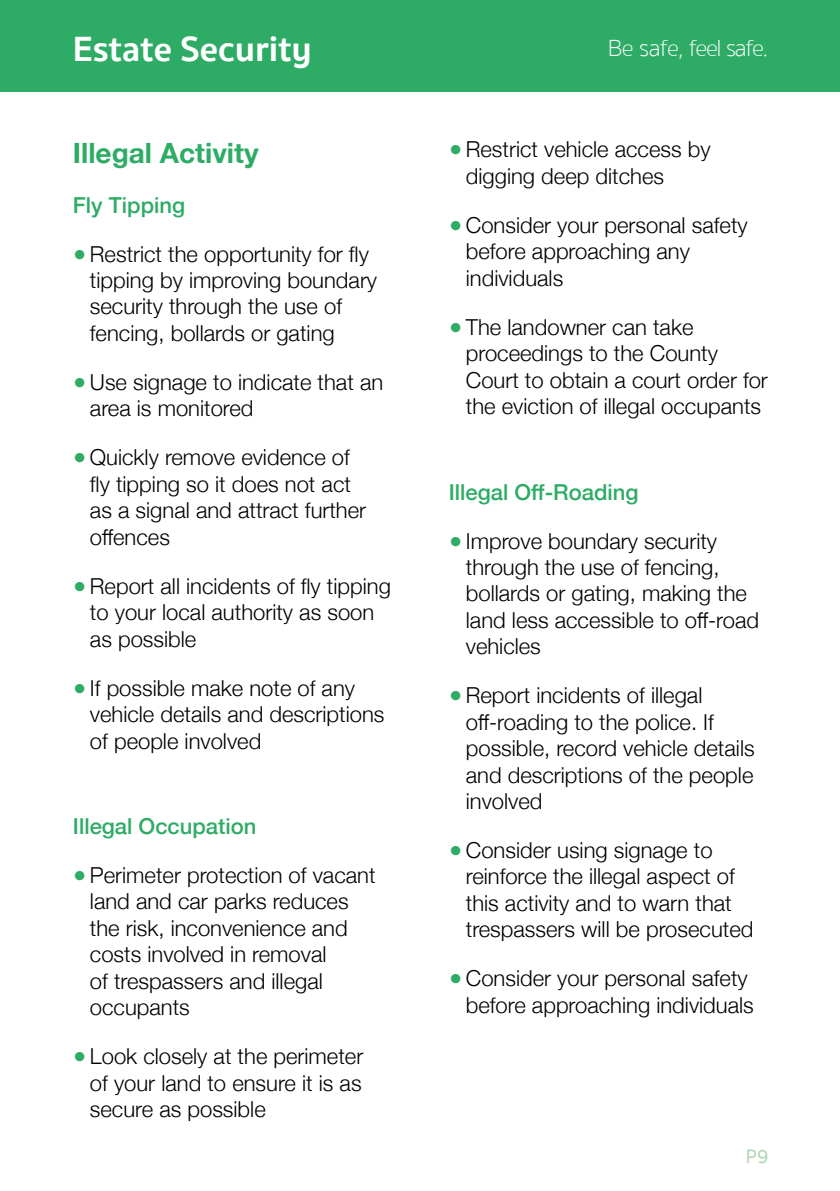
<style>
.page{position:relative;width:840px;height:1191px;background:#fff}
.page>*{position:absolute;margin:0;border:0;box-sizing:border-box;transform-origin:0 0}
.t1{font:700 36px "Sukhumvit Set";color:#fff}
.t2{font:700 28px "Helvetica Neue";color:#2eac66}
.t3{font:100 24px "Sukhumvit Set";letter-spacing:-.05em;color:#fff}
.t4{font:300 22px/26.4px "Helvetica Neue";color:#000}
.t5{font:500 22px "Helvetica Neue";color:#2eac66}
.t6{font:500 20px "Sukhumvit Set";color:#aed6b4}
.s1{font-weight:400;color:#2eac66}
</style>
<div class="page">
<div style="left:0;top:0;width:839px;height:91px;background:#2eac66"></div>
<h1 class="t1" style="left:73px;top:21px;width:240px">Estate Security</h1>
<p class="t3" style="left:607px;top:31px;width:161px">Be safe, feel safe.</p>
<p class="t2" style="left:73px;top:131px;width:187px">Illegal Activity</p>
<p class="t5" style="left:73px;top:187px;width:114px">Fly Tipping</p>
<p class="t4" style="left:90px;top:239px;width:288px;text-indent:-17px"><span class="s1">●</span>Restrict the opportunity for fly tipping by improving boundary security through the use of fencing, bollards or gating</p>
<p class="t4" style="left:90px;top:367px;width:294px;text-indent:-17px"><span class="s1">●</span>Use signage to indicate that an area is monitored</p>
<p class="t4" style="left:90px;top:443px;width:277px;text-indent:-17px"><span class="s1">●</span>Quickly remove evidence of fly tipping so it does not act as a signal and attract further offences</p>
<p class="t4" style="left:90px;top:571px;width:302px;text-indent:-17px"><span class="s1">●</span>Report all incidents of fly tipping to your local authority as soon as possible</p>
<p class="t4" style="left:90px;top:673px;width:296px;text-indent:-17px"><span class="s1">●</span>If possible make note of any vehicle details and descriptions of people involved</p>
<p class="t5" style="left:73px;top:808px;width:185px">Illegal Occupation</p>
<p class="t4" style="left:90px;top:860px;width:287px;text-indent:-17px"><span class="s1">●</span>Perimeter protection of vacant land and car parks reduces the risk, inconvenience and costs involved in removal<br>of trespassers and illegal occupants</p>
<p class="t4" style="left:90px;top:1041px;width:275px;text-align:justify;text-indent:-17px"><span class="s1">●</span>Look closely at the perimeter of your land to ensure it is as secure as possible</p>
<p class="t4" style="left:465px;top:135px;width:246px;text-indent:-17px"><span class="s1">●</span>Restrict vehicle access by digging deep ditches</p>
<p class="t4" style="left:465px;top:210px;width:283px;text-indent:-17px"><span class="s1">●</span> Consider your personal safety before approaching any individuals</p>
<p class="t4" style="left:465px;top:312px;width:303px;text-indent:-17px"><span class="s1">●</span>The landowner can take proceedings to the County<br>Court to obtain a court order for the eviction of illegal occupants</p>
<p class="t5" style="left:448px;top:474px;width:191px">Illegal Off-Roading</p>
<p class="t4" style="left:465px;top:526px;width:294px;text-indent:-17px"><span class="s1">●</span>Improve boundary security through the use of fencing, bollards or gating, making the land less accessible to off-road vehicles</p>
<p class="t4" style="left:465px;top:680px;width:290px;text-indent:-17px"><span class="s1">●</span>Report incidents of illegal off-roading to the police. If possible, record vehicle details and descriptions of the people involved</p>
<p class="t4" style="left:465px;top:835px;width:289px;text-indent:-17px"><span class="s1">●</span> Consider using signage to reinforce the illegal aspect of this activity and to warn that trespassers will be prosecuted</p>
<p class="t4" style="left:448px;top:963px;width:306px;text-align:right"><span class="s1">●</span> Consider your personal safety before approaching individuals</p>
<p class="t6" style="left:745px;top:1142px;width:24px">P9</p>
</div>
